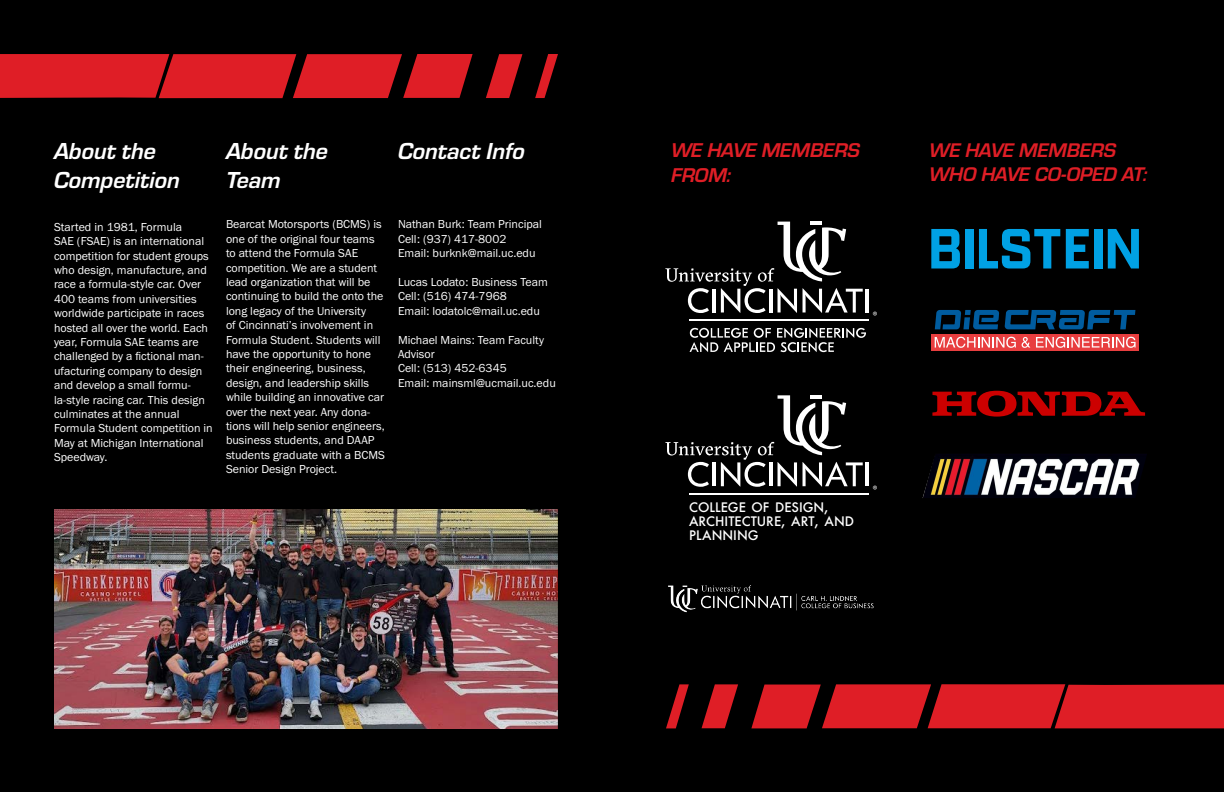
<style>
.page{position:relative;width:1224px;height:792px;background:#fff}
.page>*{position:absolute;margin:0;border:0;box-sizing:border-box;transform-origin:0 0}
.t1{font:italic 700 24px/28.8px "Eurostile";color:#fff}
.t2{font:italic 700 20.7px/24.8px "Eurostile";color:#df1e26}
.t3{font:italic 700 20.5px/24.6px "Eurostile";letter-spacing:-.015em;color:#df1e26}
.t4{font:500 12.8px/14.4px "Futura";color:#fff}
.t5{font:condensed 12.3px "Myriad Pro";color:#fff}
.t6{font:12px/14.4px "Franklin Gothic URW Boo";color:#fff}
.s1{font-size:14.4px}
</style>
<div class="page">
<div style="left:0;top:0;width:612px;height:792px;background:#000"></div>
<div style="left:612px;top:0;width:612px;height:792px;background:#000"></div>
<svg style="left:535px;top:54px;width:23px;height:44px"></svg>
<svg style="left:486px;top:54px;width:36px;height:44px"></svg>
<svg style="left:0;top:54px;width:473px;height:44px;background:#cc1b22"></svg>
<svg style="left:666px;top:684px;width:23px;height:44px"></svg>
<svg style="left:702px;top:684px;width:36px;height:44px"></svg>
<svg style="left:751px;top:684px;width:473px;height:44px;background:#cb1b22"></svg>
<svg style="left:1005px;top:310px;width:130px;height:19px"></svg>
<svg style="left:935px;top:310px;width:64px;height:19px"></svg>
<div style="left:931px;top:334px;width:208px;height:16px;background:#e83e3f"></div>
<svg style="left:1036px;top:337px;width:100px;height:11px"></svg>
<svg style="left:935px;top:337px;width:95px;height:11px"></svg>
<svg style="left:931px;top:229px;width:29px;height:40px"></svg>
<div style="left:965px;top:229px;width:8px;height:40px;background:#00a1e4"></div>
<svg style="left:979px;top:229px;width:81px;height:40px"></svg>
<svg style="left:1066px;top:229px;width:23px;height:40px"></svg>
<div style="left:1094px;top:229px;width:8px;height:40px;background:#00a1e4"></div>
<svg style="left:1108px;top:229px;width:31px;height:40px"></svg>
<hr style="left:866px;top:289px;width:3px;height:24px;background:#fff">
<svg style="left:665px;top:222px;width:198px;height:91px"></svg>
<hr style="left:690px;top:320px;width:179px;height:1px;background:#fff">
<svg style="left:690px;top:328px;width:176px;height:24px"></svg>
<img style="left:668px;top:585px;width:206px;height:28px">
<img style="left:54px;top:510px;width:504px;height:218px">
<svg style="left:932px;top:391px;width:213px;height:26px"></svg>
<hr style="left:866px;top:462px;width:3px;height:24px;background:#fff">
<svg style="left:665px;top:395px;width:198px;height:92px"></svg>
<hr style="left:690px;top:493px;width:179px;height:1px;background:#fff">
<img style="left:923px;top:454px;width:224px;height:44px">
<h1 class="t1" style="left:54px;top:135px;width:127px">About the<br>Competition</h1>
<p class="t6" style="left:54px;top:219px;width:160px">Started in 1981, Formula<br>SAE (FSAE) is an international competition for student groups who design, manufacture, and race a formula-style car. Over<br>400 teams from universities worldwide participate in races hosted all over the world. Each year, Formula SAE teams are challenged by a fictional man&shy;ufacturing company to design and develop a small formu&shy;la-style racing car. This design culminates at the annual<br>Formula Student competition in<br>May at Michigan International<br>Speedway.</p>
<h1 class="t1" style="left:226px;top:135px;width:104px">About the<br>Team</h1>
<p class="t6" style="left:226px;top:217px;width:160px">Bearcat Motorsports (BCMS) is one of the original four teams to attend the Formula SAE competition. We are a student lead organization that will be continuing to build the onto the long legacy of the University<br>of Cincinnati’s involvement in<br>Formula Student. Students will have the opportunity to hone their engineering, business, design, and leadership skills while building an innovative car over the next year. Any dona&shy;tions will help senior engineers, business students, and DAAP students graduate with a BCMS<br>Senior Design Project.</p>
<h1 class="t1" style="left:398px;top:135px;width:129px">Contact Info</h1>
<p class="t6" style="left:398px;top:217px;width:145px">Nathan Burk: Team Principal<br>Cell: (937) 417-8002<br>Email: burknk@mail.uc.edu</p>
<p class="t6" style="left:398px;top:275px;width:151px">Lucas Lodato: Business Team<br>Cell: (516) 474-7968<br>Email: lodatolc@mail.uc.edu</p>
<p class="t6" style="left:398px;top:332px;width:159px">Michael Mains: Team Faculty<br>Advisor<br>Cell: (513) 452-6345<br>Email: mainsml@ucmail.uc.edu</p>
<h2 class="t2" style="left:671px;top:136px;width:190px">WE HAVE MEMBERS<br>FROM:</h2>
<h3 class="t3" style="left:929px;top:136px;width:220px">WE HAVE MEMBERS<br>WHO HAVE CO-OPED AT:</h3>
<p class="t5" style="left:873px;top:309px;width:6px">®</p>
<p class="t4" style="left:689px;top:500px;width:166px">COLLEGE OF DESIGN<span class="s1">,<br></span>ARCHITECTURE<span class="s1">,</span> ART<span class="s1">,</span> AND<br>PLANNING</p>
<p class="t5" style="left:873px;top:482px;width:6px">®</p>
</div>
